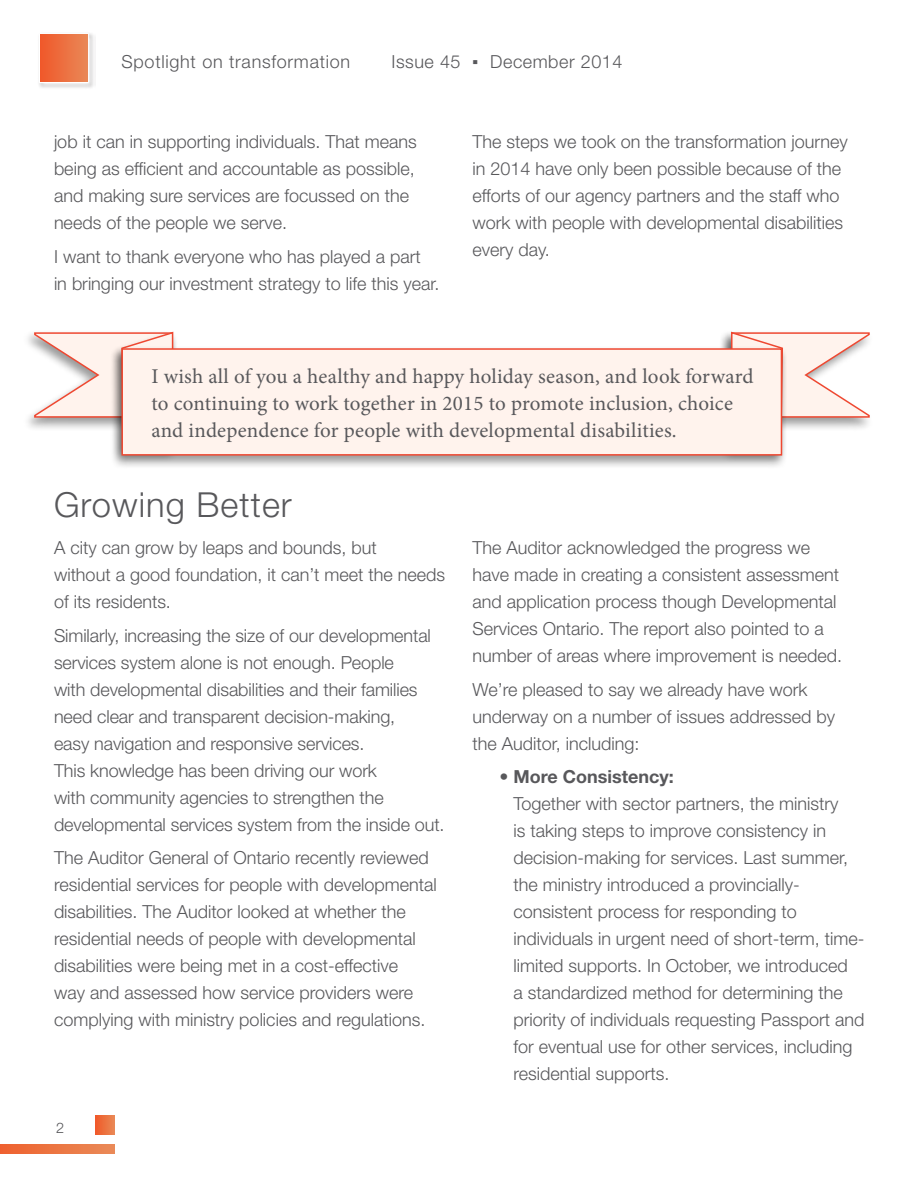
<style>
.page{position:relative;width:918px;height:1188px;background:#fff}
.page>*{position:absolute;margin:0;border:0;box-sizing:border-box;transform-origin:0 0}
.t1{font:300 34.5px "Helvetica Neue LT Std";letter-spacing:.03em;color:#58585b}
.t2{font:21px/27px "Minion Pro";letter-spacing:.005em;color:#58585b}
.t3{font:300 18px/27px "Helvetica Neue LT Std";color:#58585b}
.t4{font:300 18px "Helvetica Neue LT Std";letter-spacing:.04em;color:#58585b}
.t5{font:300 18px "Helvetica Neue LT Std";letter-spacing:.03em;color:#58585b}
.t6{font:700 18px "Helvetica Neue LT Std";color:#58585b}
.t7{font:300 14.55px "Helvetica Neue LT Std";color:#58585b}
.s1{font-family:"Verdana";font-weight:400}
.s2{font-weight:300}
</style>
<div class="page">
<img style="left:39px;top:33px;width:55px;height:55px">
<svg style="left:39px;top:33px;width:50px;height:50px"></svg>
<div style="left:40px;top:34px;width:48px;height:48px;background:linear-gradient(to right,#f0582a,#e98756)"></div>
<svg style="left:0;top:1145px;width:115px;height:9px"></svg>
<div style="left:95px;top:1115px;width:20px;height:19px;background:linear-gradient(to right,#f05928,#e98753)"></div>
<div style="left:23px;top:330px;width:154px;height:102px;background:#000;opacity:.4"></div>
<svg style="left:33px;top:331px;width:141px;height:101px"></svg>
<div style="left:720px;top:330px;width:67px;height:132px;background:#000;opacity:.4"></div>
<svg style="left:730px;top:331px;width:140px;height:98px"></svg>
<div style="left:110px;top:346px;width:677px;height:123px;background:#000;opacity:.4"></div>
<div style="left:121px;top:348px;width:661px;height:108px;background:#fff3ed;border:2px solid #ef4831"></div>
<p class="t4" style="left:122px;top:51px;width:230px">Spotlight on transformation</p>
<p class="t5" style="left:392px;top:51px;width:232px">Issue 45 <span class="s1">▪</span> December 2014</p>
<p class="t3" style="left:54px;top:128px;width:364px">job it can in supporting individuals. That means</p>
<p class="t3" style="left:472px;top:128px;width:377px">The steps we took on the transformation journey</p>
<p class="t3" style="left:54px;top:155px;width:362px">being as efficient and accountable as possible,</p>
<p class="t3" style="left:472px;top:155px;width:370px">in 2014 have only been possible because of the</p>
<p class="t3" style="left:54px;top:182px;width:357px">and making sure services are focussed on the</p>
<p class="t3" style="left:472px;top:182px;width:369px">efforts of our agency partners and the staff who</p>
<p class="t3" style="left:54px;top:209px;width:235px">needs of the people we serve.</p>
<p class="t3" style="left:472px;top:209px;width:372px">work with people with developmental disabilities every day.</p>
<p class="t3" style="left:54px;top:242px;width:387px">I want to thank everyone who has played a part<br>in bringing our investment strategy to life this year.</p>
<p class="t2" style="left:151px;top:363px;width:604px">I wish all of you a healthy and happy holiday season, and look forward to continuing to work together in 2015 to promote inclusion, choice and independence for people with developmental disabilities.</p>
<p class="t1" style="left:54px;top:484px;width:239px">Growing Better</p>
<p class="t3" style="left:54px;top:533px;width:324px">A city can grow by leaps and bounds, but</p>
<p class="t3" style="left:472px;top:533px;width:339px">The Auditor acknowledged the progress we</p>
<p class="t3" style="left:54px;top:560px;width:393px">without a good foundation, it can’t meet the needs</p>
<p class="t3" style="left:472px;top:560px;width:368px">have made in creating a consistent assessment</p>
<p class="t3" style="left:54px;top:587px;width:118px">of its residents.</p>
<p class="t3" style="left:472px;top:587px;width:366px">and application process though Developmental<br>Services Ontario. The report also pointed to a</p>
<p class="t3" style="left:54px;top:621px;width:378px">Similarly, increasing the size of our developmental</p>
<p class="t3" style="left:54px;top:648px;width:365px">services system alone is not enough. People with developmental disabilities and their families</p>
<p class="t3" style="left:472px;top:641px;width:371px">number of areas where improvement is needed.</p>
<p class="t3" style="left:472px;top:675px;width:337px">We’re pleased to say we already have work</p>
<p class="t3" style="left:54px;top:702px;width:343px">need clear and transparent decision-making,</p>
<p class="t3" style="left:472px;top:702px;width:364px">underway on a number of issues addressed by</p>
<p class="t3" style="left:54px;top:729px;width:312px">easy navigation and responsive services.</p>
<p class="t3" style="left:472px;top:729px;width:169px">the Auditor, including:</p>
<p class="t3" style="left:54px;top:756px;width:324px">This knowledge has been driving our work</p>
<p class="t6" style="left:500px;top:766px;width:176px"><span class="s2">•</span> More Consistency:</p>
<p class="t3" style="left:54px;top:783px;width:331px">with community agencies to strengthen the</p>
<p class="t3" style="left:514px;top:790px;width:327px">Together with sector partners, the ministry</p>
<p class="t3" style="left:54px;top:810px;width:392px">developmental services system from the inside out.</p>
<p class="t3" style="left:514px;top:817px;width:314px">is taking steps to improve consistency in</p>
<p class="t3" style="left:54px;top:844px;width:376px">The Auditor General of Ontario recently reviewed</p>
<p class="t3" style="left:514px;top:844px;width:336px">decision-making for services. Last summer,</p>
<p class="t3" style="left:54px;top:871px;width:384px">residential services for people with developmental</p>
<p class="t3" style="left:514px;top:871px;width:288px">the ministry introduced a provincially-</p>
<p class="t3" style="left:54px;top:898px;width:353px">disabilities. The Auditor looked at whether the</p>
<p class="t3" style="left:514px;top:898px;width:285px">consistent process for responding to</p>
<p class="t3" style="left:54px;top:925px;width:363px">residential needs of people with developmental</p>
<p class="t3" style="left:514px;top:925px;width:352px">individuals in urgent need of short-term, time-</p>
<p class="t3" style="left:54px;top:952px;width:346px">disabilities were being met in a cost-effective</p>
<p class="t3" style="left:514px;top:952px;width:336px">limited supports. In October, we introduced</p>
<p class="t3" style="left:54px;top:979px;width:361px">way and assessed how service providers were</p>
<p class="t3" style="left:514px;top:979px;width:331px">a standardized method for determining the</p>
<p class="t3" style="left:54px;top:1006px;width:373px">complying with ministry policies and regulations.</p>
<p class="t3" style="left:514px;top:1006px;width:352px">priority of individuals requesting Passport and for eventual use for other services, including residential supports.</p>
<p class="t7" style="left:56px;top:1119px;width:10px">2</p>
</div>
